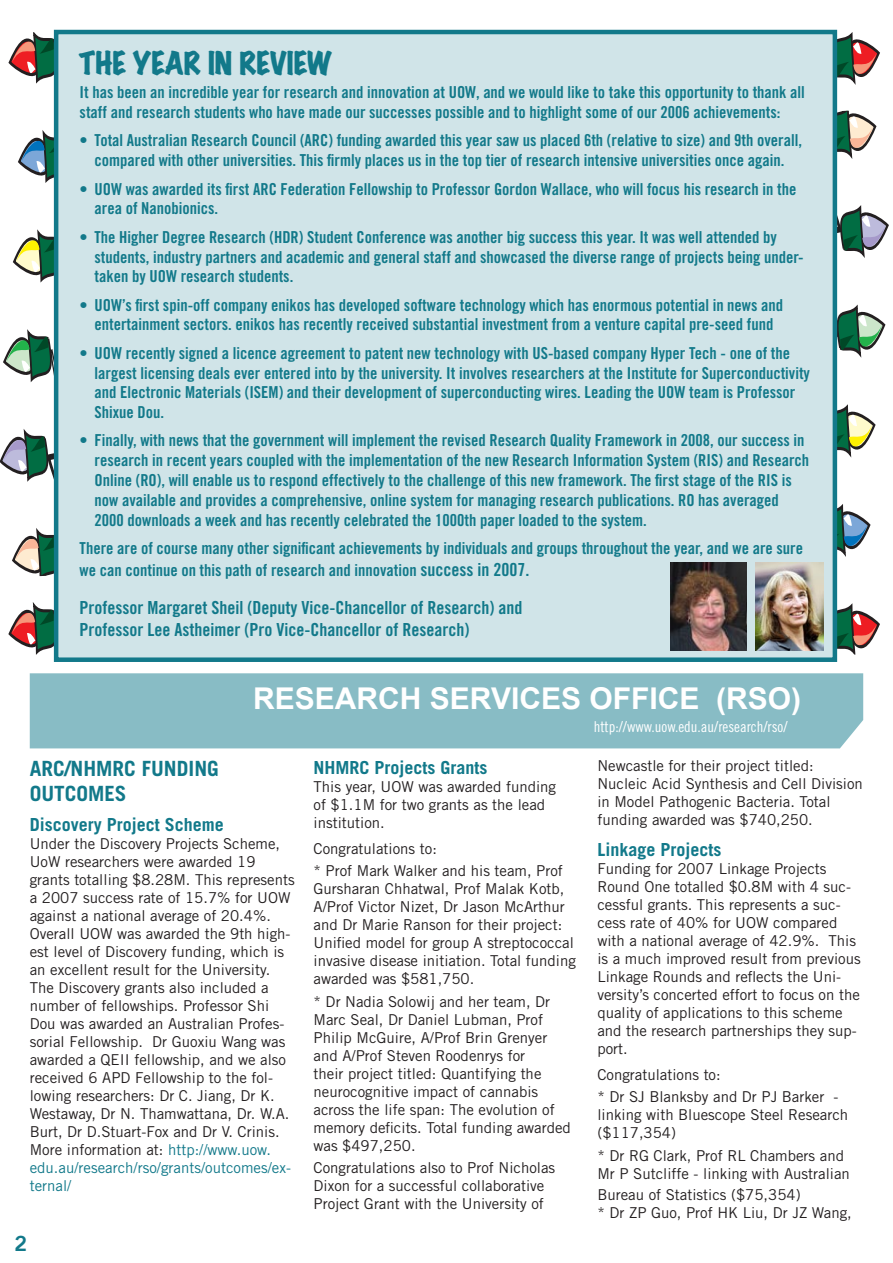
<style>
.page{position:relative;width:893px;height:1263px;background:#fff}
.page>*{position:absolute;margin:0;border:0;box-sizing:border-box;transform-origin:0 0}
.t1{font:700 30px "Arial";color:#fff}
.t2{font:28.5px "Marker Felt Wide";color:#12798a}
.t3{font:700 21px/25.2px "Trade Gothic";color:#12798a}
.t4{font:18px/21.6px "Trade Gothic Bold Cond Twenty";color:#12798a}
.t5{font:700 18px "Trade Gothic";color:#12798a}
.t6{font:16.5px/19.8px "Trade Gothic Bold Cond Twenty";color:#12798a}
.t7{font:15px/18px "Trade Gothic";color:#231f20}
.t8{font:15px "Trade Gothic Cond Eighteen";color:#fff}
.s1{font-size:18px}
.s2{color:#12798a}
</style>
<div class="page">
<div style="left:30px;top:673px;width:833px;height:75px;background:#88bcc5"></div>
<svg style="left:12px;top:535px;width:42px;height:42px"></svg>
<svg style="left:0;top:429px;width:31px;height:53px"></svg>
<svg style="left:8px;top:38px;width:23px;height:38px"></svg>
<svg style="left:13px;top:237px;width:18px;height:38px"></svg>
<svg style="left:3px;top:329px;width:28px;height:53px"></svg>
<svg style="left:31px;top:30px;width:23px;height:528px"></svg>
<svg style="left:18px;top:116px;width:36px;height:78px"></svg>
<svg style="left:8px;top:585px;width:46px;height:72px"></svg>
<svg style="left:837px;top:109px;width:40px;height:42px"></svg>
<svg style="left:857px;top:205px;width:32px;height:53px"></svg>
<svg style="left:857px;top:610px;width:23px;height:39px"></svg>
<svg style="left:857px;top:412px;width:19px;height:38px"></svg>
<svg style="left:857px;top:304px;width:29px;height:54px"></svg>
<svg style="left:837px;top:129px;width:20px;height:528px"></svg>
<svg style="left:837px;top:493px;width:34px;height:78px"></svg>
<svg style="left:837px;top:30px;width:43px;height:72px"></svg>
<div style="left:56px;top:32px;width:779px;height:628px;background:#d0e4e8"></div>
<div style="left:54px;top:30px;width:783px;height:632px;border:4px solid #12798a"></div>
<img style="left:671px;top:562px;width:75px;height:89px">
<img style="left:755px;top:562px;width:68px;height:89px">
<h2 class="t2" style="left:80px;top:49px;width:253px">THE YEAR IN REVIEW</h2>
<p class="t6" style="left:80px;top:82px;width:727px">It has been an incredible year for research and innovation at UOW, and we would like to take this opportunity to thank all staff and research students who have made our successes possible and to highlight some of our 2006 achievements:</p>
<p class="t6" style="left:80px;top:131px;width:724px;text-align:center">• Total Australian Research Council (ARC) funding awarded this year saw us placed 6th (relative to size) and 9th overall, compared with other universities. This firmly places us in the top tier of research intensive universities once again.</p>
<p class="t6" style="left:95px;top:179px;width:703px;text-indent:-15px">• UOW was awarded its first ARC Federation Fellowship to Professor Gordon Wallace, who will focus his research in the area of Nanobionics.</p>
<p class="t6" style="left:95px;top:227px;width:710px;text-indent:-15px">• The Higher Degree Research (HDR) Student Conference was another big success this year. It was well attended by students, industry partners and academic and general staff and showcased the diverse range of projects being under&shy;taken by UOW research students.</p>
<p class="t6" style="left:80px;top:295px;width:705px;text-align:center">• UOW’s first spin-off company enikos has developed software technology which has enormous potential in news and entertainment sectors. enikos has recently received substantial investment from a venture capital pre-seed fund</p>
<p class="t6" style="left:95px;top:343px;width:717px;text-indent:-15px">• UOW recently signed a licence agreement to patent new technology with US-based company Hyper Tech - one of the largest licensing deals ever entered into by the university. It involves researchers at the Institute for Superconductivity and Electronic Materials (ISEM) and their development of superconducting wires. Leading the UOW team is Professor Shixue Dou.</p>
<p class="t6" style="left:95px;top:430px;width:716px;text-indent:-15px">• Finally, with news that the government will implement the revised Research Quality Framework in 2008, our success in research in recent years coupled with the implementation of the new Research Information System (RIS) and Research Online (RO), will enable us to respond effectively to the challenge of this new framework. The first stage of the RIS is now available and provides a comprehensive, online system for managing research publications. RO has averaged 2000 downloads a week and has recently celebrated the 1000th paper loaded to the system.</p>
<p class="t6" style="left:80px;top:537px;width:725px;line-height:21.6px">There are of course many other significant achievements by individuals and groups throughout the year, and we are sure we can continue on this path of research and innovation <span class="s1">success in 2007.</span></p>
<p class="t4" style="left:80px;top:597px;width:444px">Professor Margaret Sheil (Deputy Vice-Chancellor of Research) and<br>Professor Lee Astheimer (Pro Vice-Chancellor of Research)</p>
<h1 class="t1" style="left:253px;top:679px;width:287px">RESEARCH SERVICES</h1>
<h1 class="t1" style="left:589px;top:679px;width:89px">OFFICE</h1>
<h1 class="t1" style="left:716px;top:679px;width:86px">(RSO)</h1>
<p class="t8" style="left:594px;top:717px;width:195px">http://www.uow.edu.au/research/rso/</p>
<h3 class="t3" style="left:30px;top:755px;width:191px">ARC/NHMRC FUNDING<br>OUTCOMES</h3>
<p class="t5" style="left:30px;top:814px;width:196px">Discovery Project Scheme</p>
<p class="t7" style="left:30px;top:835px;width:266px">Under the Discovery Projects Scheme, UoW researchers were awarded 19 grants totalling $8.28M. This represents a 2007 success rate of 15.7% for UOW against a national average of 20.4%.<br>Overall UOW was awarded the 9th high&shy;est level of Discovery funding, which is an excellent result for the University.<br>The Discovery grants also included a number of fellowships. Professor Shi Dou was awarded an Australian Profes&shy;sorial Fellowship. Dr Guoxiu Wang was awarded a QEII fellowship, and we also received 6 APD Fellowship to the fol&shy;lowing researchers: Dr C. Jiang, Dr K.<br>Westaway, Dr N. Thamwattana, Dr. W.A.<br>Burt, Dr D.Stuart-Fox and Dr V. Crinis.<br>More information at: <span class="s2">http://www.uow. edu.au/research/rso/grants/outcomes/ex&shy;ternal/</span></p>
<p class="t5" style="left:314px;top:756px;width:176px">NHMRC Projects Grants</p>
<p class="t7" style="left:314px;top:777px;width:244px">This year, UOW was awarded funding of $1.1M for two grants as the lead institution.</p>
<p class="t7" style="left:314px;top:837px;width:251px;line-height:22.2px">Congratulations to:<br>* Prof Mark Walker and his team, Prof</p>
<p class="t7" style="left:314px;top:880px;width:264px">Gursharan Chhatwal, Prof Malak Kotb, A/Prof Victor Nizet, Dr Jason McArthur and Dr Marie Ranson for their project:<br>Unified model for group A streptococcal invasive disease initiation. Total funding awarded was $581,750.</p>
<p class="t7" style="left:314px;top:992px;width:259px">* Dr Nadia Solowij and her team, Dr Marc Seal, Dr Daniel Lubman, Prof Philip McGuire, A/Prof Brin Grenyer and A/Prof Steven Roodenrys for<br>their project titled: Quantifying the neurocognitive impact of cannabis across the life span: The evolution of memory deficits. Total funding awarded was $497,250.</p>
<p class="t7" style="left:314px;top:1158px;width:243px">Congratulations also to Prof Nicholas<br>Dixon for a successful collaborative<br>Project Grant with the University of</p>
<p class="t7" style="left:597px;top:757px;width:267px">Newcastle for their project titled:<br>Nucleic Acid Synthesis and Cell Division in Model Pathogenic Bacteria. Total funding awarded was $740,250.</p>
<p class="t5" style="left:597px;top:838px;width:126px">Linkage Projects</p>
<p class="t7" style="left:597px;top:859px;width:265px">Funding for 2007 Linkage Projects Round One totalled $0.8M with 4 suc&shy;cessful grants. This represents a suc&shy;cess rate of 40% for UOW compared with a national average of 42.9%. This is a much improved result from previous Linkage Rounds and reflects the Uni&shy;versity’s concerted effort to focus on the quality of applications to this scheme and the research partnerships they sup&shy;port.</p>
<p class="t7" style="left:597px;top:1063px;width:243px;line-height:22.2px">Congratulations to:<br>* Dr SJ Blanksby and Dr PJ Barker -</p>
<p class="t7" style="left:597px;top:1106px;width:252px">linking with Bluescope Steel Research ($117,354)</p>
<p class="t7" style="left:597px;top:1146px;width:254px">* Dr RG Clark, Prof RL Chambers and<br>Mr P Sutcliffe - linking with Australian</p>
<p class="t7" style="left:597px;top:1186px;width:256px">Bureau of Statistics ($75,354)<br>* Dr ZP Guo, Prof HK Liu, Dr JZ Wang,</p>
</div>
